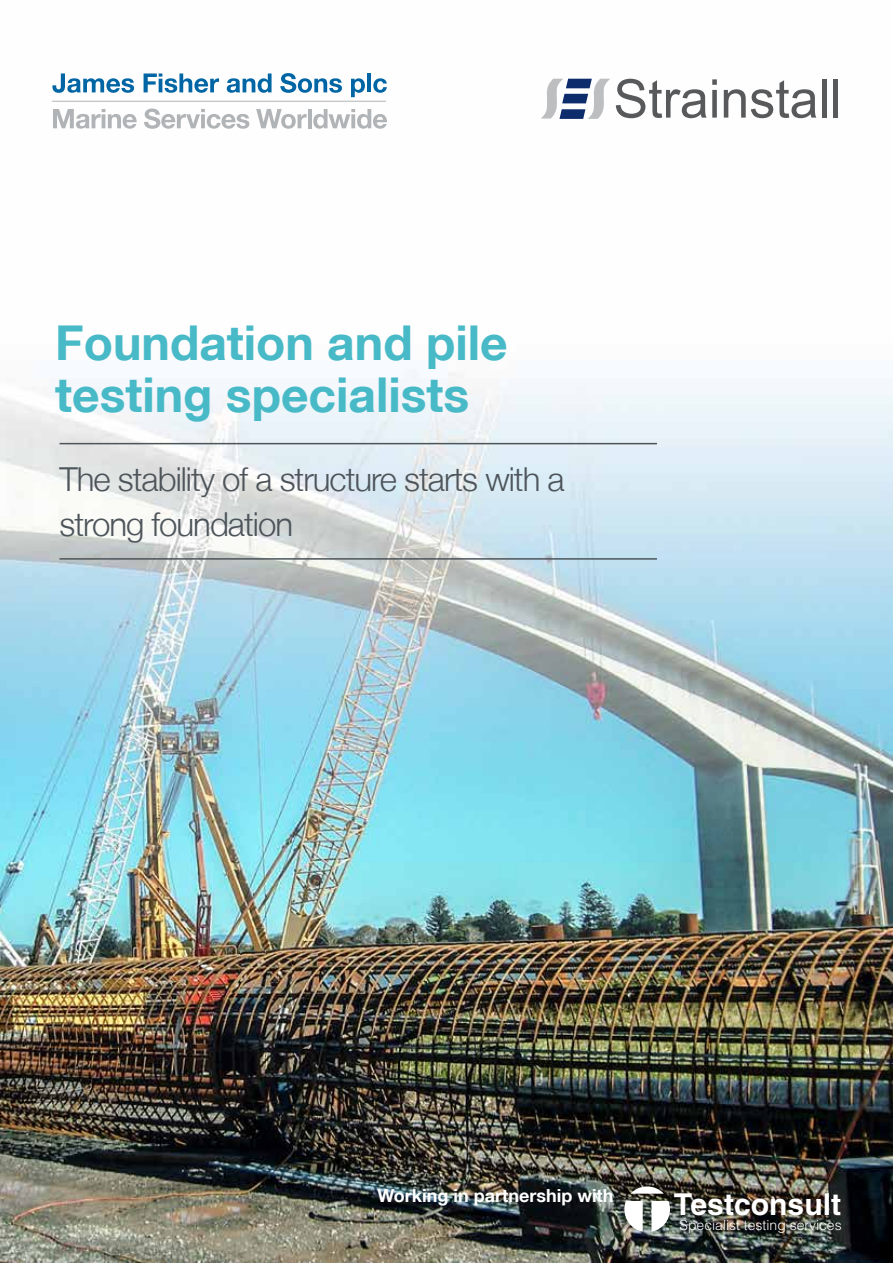
<style>
.page{position:relative;width:893px;height:1263px;background:#fff}
.page>*{position:absolute;margin:0;border:0;box-sizing:border-box;transform-origin:0 0}
.t1{font:700 48px/52.5px "Helvetica Neue LT";color:#48b9c7}
.t2{font:300 33px/45px "Helvetica Neue LT";letter-spacing:-.03em;color:#4d555b}
.t3{font:700 30.15px "Helvetica LT Std";color:#fff}
.t4{font:700 18px "Helvetica Neue LT";color:#fff}
.t5{font:300 13.95px "Helvetica LT Std";color:#fff}
</style>
<div class="page">
<img style="left:0;top:73px;width:893px;height:1190px">
<hr style="left:52px;top:101px;width:334px;height:1px;background:#b1b4b6">
<svg style="left:52px;top:73px;width:82px;height:20px"></svg>
<svg style="left:144px;top:73px;width:75px;height:20px"></svg>
<svg style="left:227px;top:73px;width:45px;height:20px"></svg>
<svg style="left:280px;top:73px;width:62px;height:20px"></svg>
<svg style="left:351px;top:78px;width:14px;height:19px"></svg>
<hr style="left:367px;top:73px;width:4px;height:19px;background:#0065a4">
<svg style="left:373px;top:78px;width:14px;height:15px"></svg>
<svg style="left:53px;top:109px;width:84px;height:20px"></svg>
<svg style="left:144px;top:109px;width:105px;height:20px"></svg>
<svg style="left:256px;top:109px;width:51px;height:20px"></svg>
<hr style="left:308px;top:109px;width:3px;height:19px;background:#b1b4b6">
<svg style="left:313px;top:109px;width:74px;height:20px"></svg>
<svg style="left:540px;top:79px;width:177px;height:40px"></svg>
<svg style="left:724px;top:80px;width:92px;height:38px"></svg>
<hr style="left:822px;top:79px;width:4px;height:39px;background:#58595b">
<div style="left:833px;top:79px;width:5px;height:39px;background:#58595b"></div>
<hr style="left:60px;top:443px;width:597px;height:1px;background:#4d555b">
<hr style="left:60px;top:558px;width:597px;height:2px;background:#4d555b">
<svg style="left:630px;top:1186px;width:34px;height:8px"></svg>
<svg style="left:624px;top:1201px;width:19px;height:31px"></svg>
<svg style="left:651px;top:1201px;width:19px;height:31px"></svg>
<h1 class="t1" style="left:55px;top:315px;width:454px">Foundation and pile testing specialists</h1>
<p class="t2" style="left:60px;top:456px;width:507px">The stability of a structure starts with a strong foundation</p>
<p class="t4" style="left:377px;top:1184px;width:238px">Working in partnership with</p>
<p class="t3" style="left:674px;top:1186px;width:169px">Testconsult</p>
<p class="t5" style="left:680px;top:1216px;width:164px">Specialist testing services</p>
</div>
